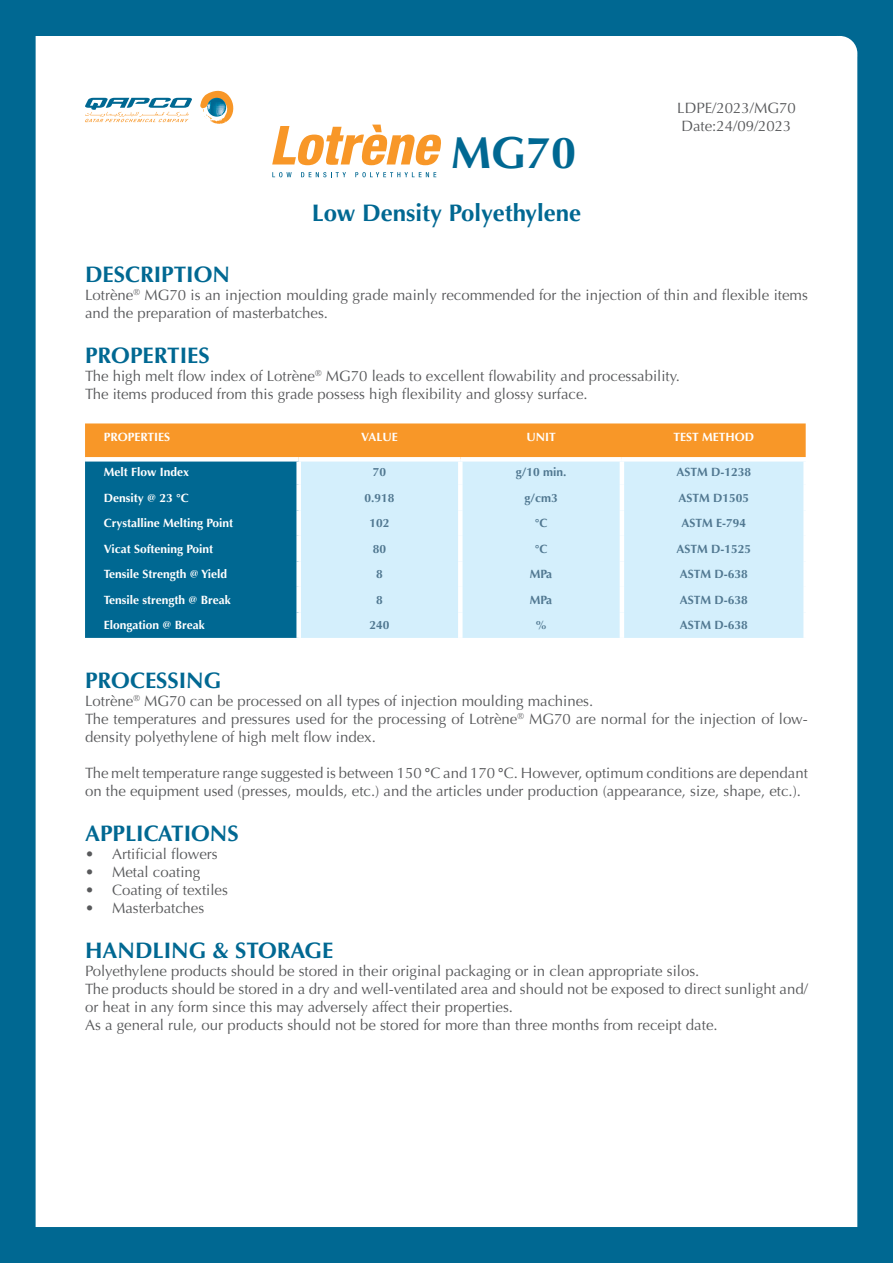
<style>
.page{position:relative;width:893px;height:1263px;background:#006892}
.page>*{position:absolute;margin:0;border:0;box-sizing:border-box;transform-origin:0 0}
.t1{font:700 45px "Optima";color:#006892}
.t2{font:700 24px "Optima";color:#006892}
.t3{font:700 22.5px "Optima";color:#006892}
.t4{font:15px/18px "Optima";color:#58595b}
.t5{font:700 12px "Optima";color:#fff}
.t6{font:700 12px "Optima";color:#517891}
.t7{font:8.7px "Optima";color:#58595b}
.s1{font-weight:700}
</style>
<div class="page">
<div style="left:36px;top:36px;width:821px;height:1191px;background:#fff"></div>
<svg style="left:85px;top:423px;width:721px;height:215px"></svg>
<div style="left:301px;top:462px;width:502px;height:176px;background:#d4effc"></div>
<hr style="left:620px;top:462px;width:4px;height:23px;background:#fff">
<div style="left:803px;top:462px;width:5px;height:23px;background:#fff"></div>
<hr style="left:620px;top:485px;width:4px;height:25px;background:#fff">
<div style="left:803px;top:485px;width:5px;height:25px;background:#fff"></div>
<hr style="left:620px;top:510px;width:4px;height:26px;background:#fff">
<div style="left:803px;top:510px;width:5px;height:26px;background:#fff"></div>
<hr style="left:620px;top:536px;width:4px;height:25px;background:#fff">
<div style="left:803px;top:536px;width:5px;height:25px;background:#fff"></div>
<hr style="left:620px;top:561px;width:4px;height:26px;background:#fff">
<div style="left:803px;top:561px;width:5px;height:26px;background:#fff"></div>
<hr style="left:620px;top:587px;width:4px;height:25px;background:#fff">
<div style="left:803px;top:587px;width:5px;height:25px;background:#fff"></div>
<hr style="left:620px;top:612px;width:4px;height:26px;background:#fff">
<div style="left:803px;top:612px;width:5px;height:26px;background:#fff"></div>
<div style="left:296px;top:462px;width:5px;height:23px;background:#fff"></div>
<div style="left:458px;top:462px;width:5px;height:23px;background:#fff"></div>
<div style="left:296px;top:485px;width:5px;height:25px;background:#fff"></div>
<div style="left:458px;top:485px;width:5px;height:25px;background:#fff"></div>
<div style="left:296px;top:510px;width:5px;height:26px;background:#fff"></div>
<div style="left:458px;top:510px;width:5px;height:26px;background:#fff"></div>
<div style="left:296px;top:536px;width:5px;height:25px;background:#fff"></div>
<div style="left:458px;top:536px;width:5px;height:25px;background:#fff"></div>
<div style="left:296px;top:561px;width:5px;height:26px;background:#fff"></div>
<div style="left:458px;top:561px;width:5px;height:26px;background:#fff"></div>
<div style="left:296px;top:587px;width:5px;height:25px;background:#fff"></div>
<div style="left:458px;top:587px;width:5px;height:25px;background:#fff"></div>
<div style="left:296px;top:612px;width:5px;height:26px;background:#fff"></div>
<div style="left:458px;top:612px;width:5px;height:26px;background:#fff"></div>
<div style="left:85px;top:457px;width:214px;height:5px;background:#fff"></div>
<div style="left:299px;top:457px;width:161px;height:5px;background:#fff"></div>
<div style="left:460px;top:457px;width:162px;height:5px;background:#fff"></div>
<div style="left:622px;top:457px;width:186px;height:5px;background:#fff"></div>
<svg style="left:272px;top:125px;width:171px;height:40px"></svg>
<svg style="left:272px;top:172px;width:20px;height:5px"></svg>
<svg style="left:301px;top:172px;width:45px;height:5px"></svg>
<svg style="left:355px;top:172px;width:81px;height:5px"></svg>
<svg style="left:200px;top:91px;width:33px;height:33px"></svg>
<svg style="left:85px;top:98px;width:108px;height:24px"></svg>
<h1 class="t1" style="left:451px;top:127px;width:127px">MG70</h1>
<h2 class="t2" style="left:312px;top:199px;width:271px">Low Density Polyethylene</h2>
<p class="t4" style="left:677px;top:99px;width:120px">LDPE/2023/MG70<br>Date:24/09/2023</p>
<h3 class="t3" style="left:85px;top:262px;width:147px">DESCRIPTION</h3>
<p class="t4" style="left:144px;top:287px;width:665px">MG70 is an injection moulding grade mainly recommended for the injection of thin and flexible items</p>
<p class="t7" style="left:133px;top:287px;width:8px">®</p>
<p class="t4" style="left:85px;top:287px;width:244px">Lotrène<br>and the preparation of masterbatches.</p>
<h3 class="t3" style="left:85px;top:343px;width:126px">PROPERTIES</h3>
<p class="t4" style="left:326px;top:368px;width:356px">MG70 leads to excellent flowability and processability.</p>
<p class="t4" style="left:85px;top:368px;width:504px">The high melt flow index of Lotrène<br>The items produced from this grade possess high flexibility and glossy surface.</p>
<p class="t7" style="left:315px;top:368px;width:8px">®</p>
<p class="t5" style="left:104px;top:429px;width:68px">PROPERTIES</p>
<p class="t5" style="left:361px;top:429px;width:38px">VALUE</p>
<p class="t5" style="left:526px;top:429px;width:31px">UNIT</p>
<p class="t5" style="left:673px;top:429px;width:82px">TEST METHOD</p>
<p class="t5" style="left:104px;top:465px;width:87px">Melt Flow Index</p>
<p class="t6" style="left:373px;top:465px;width:15px">70</p>
<p class="t6" style="left:516px;top:465px;width:52px">g/10 min.</p>
<p class="t6" style="left:676px;top:465px;width:76px">ASTM D-1238</p>
<p class="t5" style="left:104px;top:491px;width:87px">Density @ 23 C°</p>
<p class="t6" style="left:364px;top:491px;width:32px">0.918</p>
<p class="t6" style="left:524px;top:491px;width:35px">/g cm3</p>
<p class="t6" style="left:678px;top:491px;width:72px">ASTM D1505</p>
<p class="t5" style="left:104px;top:516px;width:131px">Crystalline Melting Point</p>
<p class="t6" style="left:369px;top:516px;width:22px">102</p>
<p class="t6" style="left:535px;top:516px;width:14px">C°</p>
<p class="t6" style="left:681px;top:516px;width:66px">ASTM E-794</p>
<p class="t5" style="left:104px;top:542px;width:111px">Vicat Softening Point</p>
<p class="t6" style="left:373px;top:542px;width:15px">80</p>
<p class="t6" style="left:535px;top:542px;width:14px">C°</p>
<p class="t6" style="left:676px;top:542px;width:76px">ASTM D-1525</p>
<p class="t5" style="left:104px;top:567px;width:125px">Tensile Strength @ Yield</p>
<p class="t6" style="left:376px;top:567px;width:8px">8</p>
<p class="t6" style="left:530px;top:567px;width:24px">MPa</p>
<p class="t6" style="left:680px;top:567px;width:70px">ASTM D-638</p>
<p class="t5" style="left:104px;top:593px;width:129px">Tensile strength @ Break</p>
<p class="t6" style="left:376px;top:593px;width:8px">8</p>
<p class="t6" style="left:530px;top:593px;width:24px">MPa</p>
<p class="t6" style="left:680px;top:593px;width:70px">ASTM D-638</p>
<p class="t5" style="left:104px;top:618px;width:103px">Elongation @ Break</p>
<h3 class="t3" style="left:85px;top:667px;width:138px">PROCESSING</h3>
<p class="t4" style="left:144px;top:692px;width:451px">MG70 can be processed on all types of injection moulding machines.</p>
<p class="t6" style="left:680px;top:618px;width:70px">ASTM D-638</p>
<p class="t6" style="left:535px;top:618px;width:13px">%</p>
<p class="t6" style="left:369px;top:618px;width:22px">240</p>
<p class="t7" style="left:133px;top:693px;width:8px">®</p>
<p class="t4" style="left:85px;top:692px;width:50px">Lotrène</p>
<p class="t4" style="left:85px;top:728px;width:292px">density polyethylene of high melt flow index.</p>
<p class="t4" style="left:529px;top:710px;width:280px">MG70 are normal for the injection of low-</p>
<p class="t4" style="left:85px;top:710px;width:434px">The temperatures and pressures used for the processing of Lotrène</p>
<p class="t4" style="left:85px;top:764px;width:724px">The melt temperature range suggested is between 150 C<span class="s1">°</span> and 170 C<span class="s1">°</span> . However, optimum conditions are dependant on the equipment used (presses, moulds, etc ) . and the articles under production (appearance, size, shape, etc .(.</p>
<h3 class="t3" style="left:85px;top:820px;width:155px">APPLICATIONS</h3>
<p class="t4" style="left:112px;top:845px;width:107px">Artificial flowers</p>
<p class="t7" style="left:517px;top:711px;width:8px">®</p>
<p class="t4" style="left:85px;top:845px;width:11px">•</p>
<p class="t4" style="left:85px;top:863px;width:11px">•</p>
<p class="t4" style="left:85px;top:881px;width:11px">•</p>
<p class="t4" style="left:112px;top:863px;width:90px">Metal coating</p>
<p class="t4" style="left:112px;top:881px;width:117px">Coating of textiles</p>
<p class="t4" style="left:112px;top:899px;width:94px">Masterbatches</p>
<p class="t4" style="left:85px;top:899px;width:11px">•</p>
<h3 class="t3" style="left:85px;top:937px;width:250px">HANDLING &amp; STORAGE</h3>
<p class="t4" style="left:85px;top:962px;width:724px">Polyethylene products should be stored in their original packaging or in clean appropriate silos.<br>The products should be stored in a dry and well-ventilated area and should not be exposed to direct sunlight and/ or heat in any form since this may adversely affect their properties.<br>As a general rule, our products should not be stored for more than three months from receipt date.</p>
</div>
